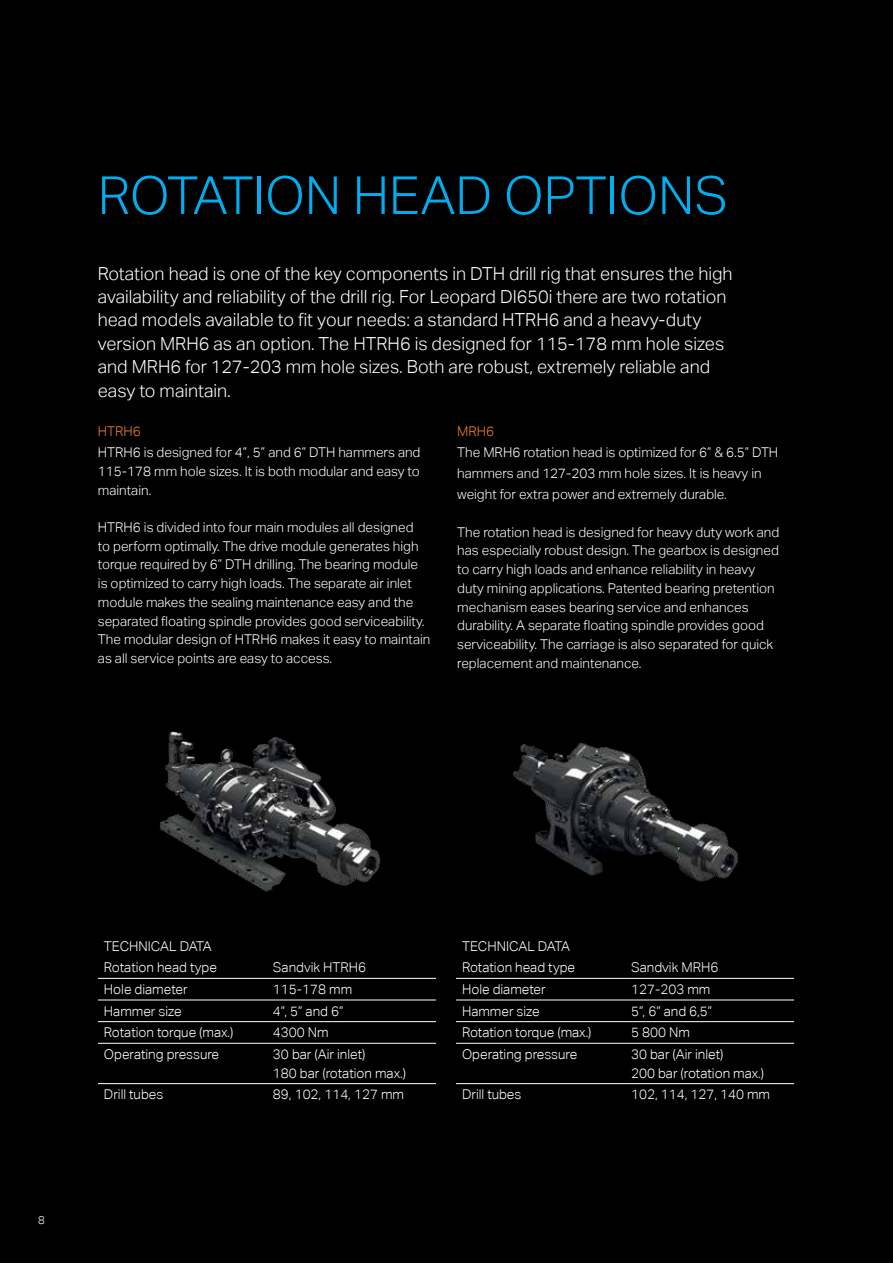
<style>
.page{position:relative;width:893px;height:1263px;background:#000}
.page>*{position:absolute;margin:0;border:0;box-sizing:border-box;transform-origin:0 0}
.t1{font:300 52.5px "Aktiv Grotesk";color:#00aeef}
.t2{font:300 18px/23.4px "Aktiv Grotesk";color:#fff}
.t3{font:300 13.5px/18.8px "Aktiv Grotesk";color:#fff}
.t4{font:300 13.5px/18.8px "Aktiv Grotesk Corp";color:#fff}
.t5{font:300 13.5px "Aktiv Grotesk";color:#f58220}
.t6{font:300 11.25px "Aktiv Grotesk";color:#fff}
.s1{color:#000}
</style>
<div class="page">
<hr style="left:98px;top:978px;width:169px;height:1px;background:#fff">
<hr style="left:267px;top:978px;width:169px;height:1px;background:#fff">
<hr style="left:98px;top:1000px;width:169px;height:1px;background:#fff">
<hr style="left:267px;top:1000px;width:169px;height:1px;background:#fff">
<hr style="left:98px;top:1021px;width:169px;height:1px;background:#fff">
<hr style="left:267px;top:1021px;width:169px;height:1px;background:#fff">
<hr style="left:98px;top:1043px;width:169px;height:1px;background:#fff">
<hr style="left:267px;top:1043px;width:169px;height:1px;background:#fff">
<hr style="left:98px;top:1083px;width:169px;height:1px;background:#fff">
<hr style="left:267px;top:1083px;width:169px;height:1px;background:#fff">
<hr style="left:456px;top:978px;width:169px;height:1px;background:#fff">
<hr style="left:625px;top:978px;width:169px;height:1px;background:#fff">
<hr style="left:456px;top:1000px;width:169px;height:1px;background:#fff">
<hr style="left:625px;top:1000px;width:169px;height:1px;background:#fff">
<hr style="left:456px;top:1021px;width:169px;height:1px;background:#fff">
<hr style="left:625px;top:1021px;width:169px;height:1px;background:#fff">
<hr style="left:456px;top:1043px;width:169px;height:1px;background:#fff">
<hr style="left:625px;top:1043px;width:169px;height:1px;background:#fff">
<hr style="left:456px;top:1083px;width:169px;height:1px;background:#fff">
<hr style="left:625px;top:1083px;width:169px;height:1px;background:#fff">
<img style="left:160px;top:731px;width:221px;height:161px">
<img style="left:513px;top:743px;width:225px;height:139px">
<h1 class="t1" style="left:98px;top:165px;width:632px">ROTATION HEAD OPTIONS</h1>
<p class="t2" style="left:98px;top:262px;width:636px">Rotation head is one of the key components in DTH drill rig that ensures the high availability and reliability of the drill rig. For Leopard DI650i there are two rotation head models available to fit your needs: a standard HTRH6 and a heavy-duty version MRH6 as an option. The HTRH6 is designed for 115-178 mm hole sizes and MRH6 for 127-203 mm hole sizes. Both are robust, extremely reliable and easy to maintain.</p>
<p class="t5" style="left:98px;top:424px;width:44px">HTRH6</p>
<p class="t3" style="left:98px;top:443px;width:324px;text-align:justify">HTRH6 is designed for 4”, 5” and 6” DTH hammers and 115-178 mm hole sizes. It is both modular and easy to maintain.</p>
<p class="t3" style="left:98px;top:518px;width:334px">HTRH6 is divided into four main modules all designed<br>to perform optimally. The drive module generates high torque required by 6” DTH drilling. The bearing module is optimized to carry high loads. The separate air inlet module makes the sealing maintenance easy and the separated floating spindle provides good serviceability.<br>The modular design of HTRH6 makes it easy to maintain as all service points are easy to access.</p>
<p class="t5" style="left:457px;top:424px;width:38px">MRH6</p>
<p class="t3" style="left:457px;top:442px;width:322px;line-height:21px">The MRH6 rotation head is optimized for 6” &amp; 6.5” DTH hammers and 127-203 mm hole sizes. It is heavy in weight for extra power and extremely durable.</p>
<p class="t3" style="left:457px;top:523px;width:324px">The rotation head is designed for heavy duty work and has especially robust design. The gearbox is designed to carry high loads and enhance reliability in heavy duty mining applications. Patented bearing pretention mechanism eases bearing service and enhances durability. A separate floating spindle provides good serviceability. The carriage is also separated for quick replacement and maintenance.</p>
<p class="t6" style="left:38px;top:1214px;width:8px">8</p>
<p class="t3" style="left:104px;top:937px;width:109px">TECHNICAL DATA</p>
<p class="t4" style="left:104px;top:958px;width:115px">Rotation head type</p>
<p class="t4" style="left:273px;top:958px;width:95px">Sandvik HTRH6</p>
<p class="t4" style="left:104px;top:980px;width:85px">Hole diameter</p>
<p class="t4" style="left:273px;top:980px;width:81px">115-178 mm</p>
<p class="t4" style="left:104px;top:1001px;width:79px">Hammer size</p>
<p class="t4" style="left:273px;top:1001px;width:72px">4”, 5” and 6”</p>
<p class="t4" style="left:104px;top:1023px;width:131px">Rotation torque (max.)</p>
<p class="t4" style="left:273px;top:1023px;width:57px">4300 Nm</p>
<p class="t4" style="left:104px;top:1045px;width:117px">Operating pressure</p>
<p class="t4" style="left:273px;top:1045px;width:138px">30 bar (Air inlet)<br>180 bar (rotation max.)<span class="s1">)</span></p>
<p class="t4" style="left:104px;top:1085px;width:61px">Drill tubes</p>
<p class="t4" style="left:273px;top:1085px;width:133px">89, 102, 114, 127 mm</p>
<p class="t3" style="left:462px;top:937px;width:109px">TECHNICAL DATA</p>
<p class="t4" style="left:462px;top:958px;width:115px">Rotation head type</p>
<p class="t4" style="left:631px;top:958px;width:89px">Sandvik MRH6</p>
<p class="t4" style="left:462px;top:980px;width:85px">Hole diameter</p>
<p class="t4" style="left:631px;top:980px;width:81px">127-203 mm</p>
<p class="t4" style="left:462px;top:1001px;width:79px">Hammer size</p>
<p class="t4" style="left:631px;top:1001px;width:83px">5”, 6” and 6,5”</p>
<p class="t4" style="left:462px;top:1023px;width:131px">Rotation torque (max.)</p>
<p class="t4" style="left:631px;top:1023px;width:60px">5 800 Nm</p>
<p class="t4" style="left:462px;top:1045px;width:117px">Operating pressure</p>
<p class="t4" style="left:631px;top:1045px;width:135px">30 bar (Air inlet)<br>200 bar (rotation max.)</p>
<p class="t4" style="left:462px;top:1085px;width:61px">Drill tubes</p>
<p class="t4" style="left:631px;top:1085px;width:141px">102, 114, 127, 140 mm</p>
</div>
